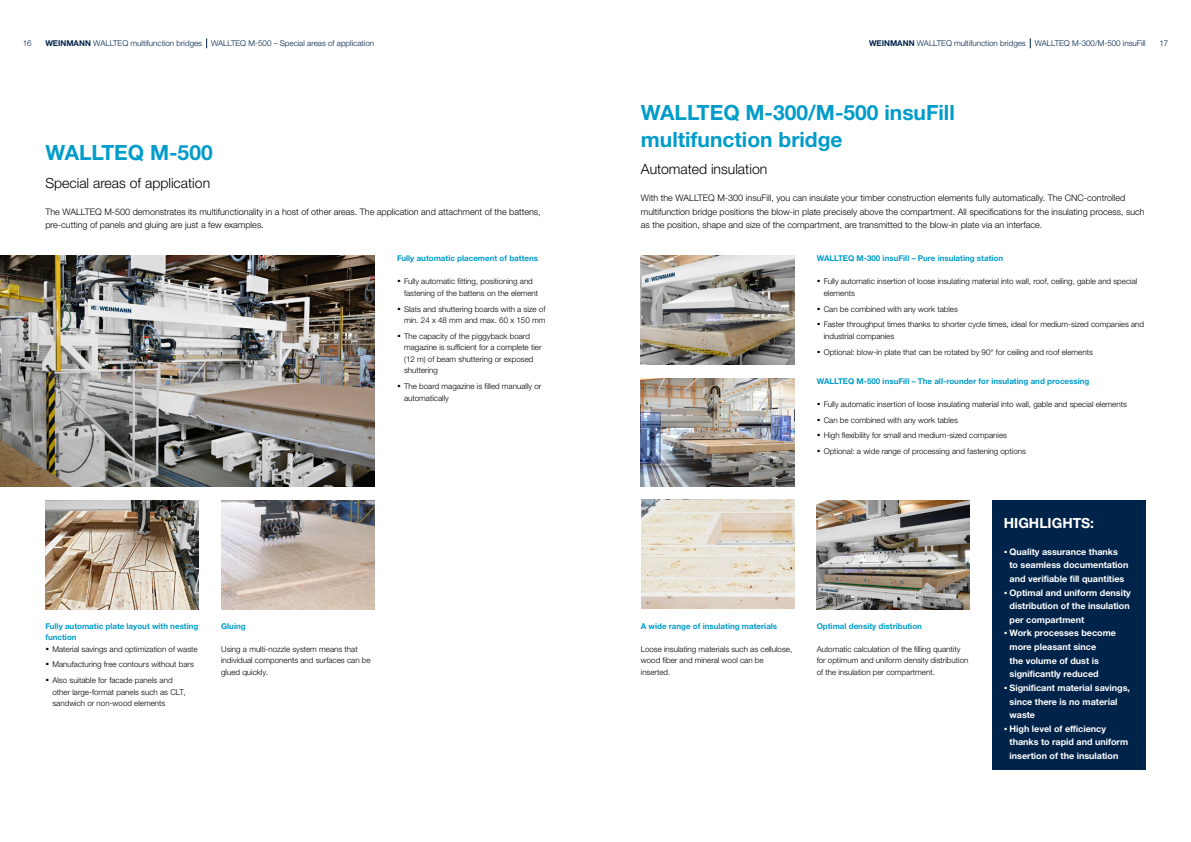
<style>
.page{position:relative;width:1191px;height:842px;background:#fff}
.page>*{position:absolute;margin:0;border:0;box-sizing:border-box;transform-origin:0 0}
.Headline_21pt_25_2_black{font:700 21px/27.2px "Helvetica Neue LTW1 G";color:#009ccb}
.Grafik_14Pt_13_6_light_Headline_black{font:300 14px "Helvetica Neue LTW1 G";color:#000}
.Grafik_14Pt_13_6_light_Headline_white{font:700 14px "Helvetica Neue LTW1 G";color:#fff}
.Text_9pt_13_6_light_black{font:300 9px/13.6px "Helvetica Neue LTW1 G";color:#000}
.t1{font:700 9px/13.6px "Helvetica Neue LTW1 G";color:#fff}
.Text_Bild_8Pt_11_5pt_light_black{font:300 8px/11.5px "Helvetica Neue LTW1 G";color:#000}
.Text_Bild_8Pt_11_5pt_light_black-2{font:700 8px/11.5px "Helvetica Neue LTW1 G";color:#009ccb}
._01_Musterseiten_Rubriken_Pagina_links{font:300 8px "Helvetica Neue LTW1 G";color:#00234a}
._01_Musterseiten_Rubriken_Pagina_rechts{font:300 8px "Helvetica Neue LTW1 G";color:#00234a}
.s1{font-weight:700}
.s2{font-weight:700;font-size:14px}
.s3{font-size:14px}
</style>
<div class="page">
<img style="left:45px;top:501px;width:153px;height:108px">
<img style="left:221px;top:501px;width:153px;height:108px">
<img style="left:0;top:256px;width:374px;height:231px">
<img style="left:641px;top:378px;width:153px;height:109px">
<img style="left:641px;top:256px;width:153px;height:108px">
<img style="left:641px;top:500px;width:153px;height:109px">
<img style="left:816px;top:500px;width:153px;height:109px">
<div style="left:992px;top:500px;width:153px;height:270px;background:#00234a"></div>
<p class="_01_Musterseiten_Rubriken_Pagina_links" style="left:45px;top:39px;width:330px"><span class="s1">WEINMANN</span> WALLTEQ multifunction bridges WALLTEQ M-500 – Special areas of application</p>
<p class="_01_Musterseiten_Rubriken_Pagina_rechts" style="left:869px;top:39px;width:278px"><span class="s1">WEINMANN</span> WALLTEQ multifunction bridges WALLTEQ M-300/M-500 insuFill</p>
<p class="_01_Musterseiten_Rubriken_Pagina_links" style="left:23px;top:39px;width:10px">16</p>
<p class="_01_Musterseiten_Rubriken_Pagina_links" style="left:1159px;top:39px;width:10px">17</p>
<p class="Headline_21pt_25_2_black" style="left:45px;top:139px;width:169px">WALLTEQ M-500</p>
<p class="Grafik_14Pt_13_6_light_Headline_black" style="left:45px;top:174px;width:166px">Special areas of application</p>
<p class="Text_9pt_13_6_light_black" style="left:45px;top:205px;width:497px">The WALLTEQ M-500 demonstrates its multifunctionality in a host of other areas. The application and attachment of the battens, pre-cutting of panels and gluing are just a few examples.</p>
<p class="Text_Bild_8Pt_11_5pt_light_black-2" style="left:397px;top:253px;width:143px">Fully automatic placement of battens</p>
<p class="Text_Bild_8Pt_11_5pt_light_black" style="left:404px;top:276px;width:136px;text-indent:-7px"><span class="s2">·</span> Fully automatic fitting, positioning and fastening of the battens on the element</p>
<p class="Text_Bild_8Pt_11_5pt_light_black" style="left:397px;top:303px;width:150px;text-align:right"><span class="s2">·</span> Slats and shuttering boards with a size of min. 24 x 48 mm and max. 60 x 150 mm</p>
<p class="Text_Bild_8Pt_11_5pt_light_black" style="left:404px;top:330px;width:139px;text-indent:-7px"><span class="s2">·</span> The capacity of the piggyback board magazine is sufficient for a complete tier (12 m) of beam shuttering or exposed shuttering</p>
<p class="Text_Bild_8Pt_11_5pt_light_black" style="left:404px;top:380px;width:139px;text-indent:-7px"><span class="s2">·</span> The board magazine is filled manually or automatically</p>
<p class="Text_Bild_8Pt_11_5pt_light_black-2" style="left:45px;top:620px;width:155px">Fully automatic plate layout with nesting function</p>
<p class="Text_Bild_8Pt_11_5pt_light_black" style="left:45px;top:643px;width:154px"><span class="s2">·</span> Material savings and optimization of waste</p>
<p class="Text_Bild_8Pt_11_5pt_light_black" style="left:45px;top:659px;width:150px"><span class="s2">·</span> Manufacturing free contours without bars</p>
<p class="Text_Bild_8Pt_11_5pt_light_black" style="left:52px;top:674px;width:135px;text-indent:-7px"><span class="s2">·</span> Also suitable for facade panels and other large-format panels such as CLT, sandwich or non-wood elements</p>
<p class="Text_Bild_8Pt_11_5pt_light_black-2" style="left:221px;top:620px;width:26px">Gluing</p>
<p class="Text_Bild_8Pt_11_5pt_light_black" style="left:221px;top:643px;width:151px">Using a multi-nozzle system means that individual components and surfaces can be glued quickly.</p>
<p class="Headline_21pt_25_2_black" style="left:641px;top:98px;width:315px">WALLTEQ M-300/M-500 insuFill multifunction bridge</p>
<p class="Grafik_14Pt_13_6_light_Headline_black" style="left:641px;top:160px;width:128px">Automated insulation</p>
<p class="Text_9pt_13_6_light_black" style="left:641px;top:191px;width:505px">With the WALLTEQ M-300 insuFill, you can insulate your timber construction elements fully automatically. The CNC-controlled multifunction bridge positions the blow-in plate precisely above the compartment. All specifications for the insulating process, such as the position, shape and size of the compartment, are transmitted to the blow-in plate via an interface.</p>
<p class="Text_Bild_8Pt_11_5pt_light_black-2" style="left:641px;top:620px;width:138px">A wide range of insulating materials</p>
<p class="Text_Bild_8Pt_11_5pt_light_black" style="left:641px;top:643px;width:153px">Loose insulating materials such as cellulose, wood fiber and mineral wool can be inserted.</p>
<p class="Text_Bild_8Pt_11_5pt_light_black-2" style="left:816px;top:253px;width:188px">WALLTEQ M-300 insuFill – Pure insulating station</p>
<p class="Text_Bild_8Pt_11_5pt_light_black" style="left:823px;top:276px;width:315px;text-indent:-7px"><span class="s2">·</span> Fully automatic insertion of loose insulating material into wall, roof, ceiling, gable and special elements</p>
<p class="Text_Bild_8Pt_11_5pt_light_black" style="left:816px;top:303px;width:143px"><span class="s2">·</span> Can be combined with any work tables</p>
<p class="Text_Bild_8Pt_11_5pt_light_black" style="left:823px;top:319px;width:322px;text-indent:-7px"><span class="s2">·</span> Faster throughput times thanks to shorter cycle times, ideal for medium-sized companies and industrial companies</p>
<p class="Text_Bild_8Pt_11_5pt_light_black" style="left:816px;top:346px;width:278px"><span class="s2">·</span> Optional: blow-in plate that can be rotated by 90° for ceiling and roof elements</p>
<p class="Text_Bild_8Pt_11_5pt_light_black-2" style="left:816px;top:375px;width:274px">WALLTEQ M-500 insuFill – The all-rounder for insulating and processing</p>
<p class="Text_Bild_8Pt_11_5pt_light_black" style="left:816px;top:398px;width:312px"><span class="s2">·</span> Fully automatic insertion of loose insulating material into wall, gable and special elements</p>
<p class="Text_Bild_8Pt_11_5pt_light_black" style="left:816px;top:414px;width:143px"><span class="s2">·</span> Can be combined with any work tables</p>
<p class="Text_Bild_8Pt_11_5pt_light_black" style="left:816px;top:430px;width:192px"><span class="s2">·</span> High flexibility for small and medium-sized companies</p>
<p class="Text_Bild_8Pt_11_5pt_light_black" style="left:816px;top:445px;width:211px"><span class="s2">·</span> Optional: a wide range of processing and fastening options</p>
<p class="Text_Bild_8Pt_11_5pt_light_black-2" style="left:816px;top:620px;width:107px">Optimal density distribution</p>
<p class="Text_Bild_8Pt_11_5pt_light_black" style="left:816px;top:643px;width:153px">Automatic calculation of the filling quantity for optimum and uniform density distribution of the insulation per compartment.</p>
<p class="Grafik_14Pt_13_6_light_Headline_white" style="left:1003px;top:514px;width:92px">HIGHLIGHTS:</p>
<p class="t1" style="left:1009px;top:545px;width:120px;text-indent:-6px"><span class="s3">·</span> Quality assurance thanks to seamless documentation and verifiable fill quantities</p>
<p class="t1" style="left:1009px;top:586px;width:123px;text-indent:-6px"><span class="s3">·</span> Optimal and uniform density distribution of the insulation per compartment</p>
<p class="t1" style="left:1009px;top:626px;width:108px;text-indent:-6px"><span class="s3">·</span> Work processes become more pleasant since<br>the volume of dust is significantly reduced</p>
<p class="t1" style="left:1009px;top:681px;width:122px;text-indent:-6px"><span class="s3">·</span> Significant material savings, since there is no material waste</p>
<p class="t1" style="left:1009px;top:722px;width:120px;text-indent:-6px"><span class="s3">·</span> High level of efficiency thanks to rapid and uniform insertion of the insulation</p>
</div>
